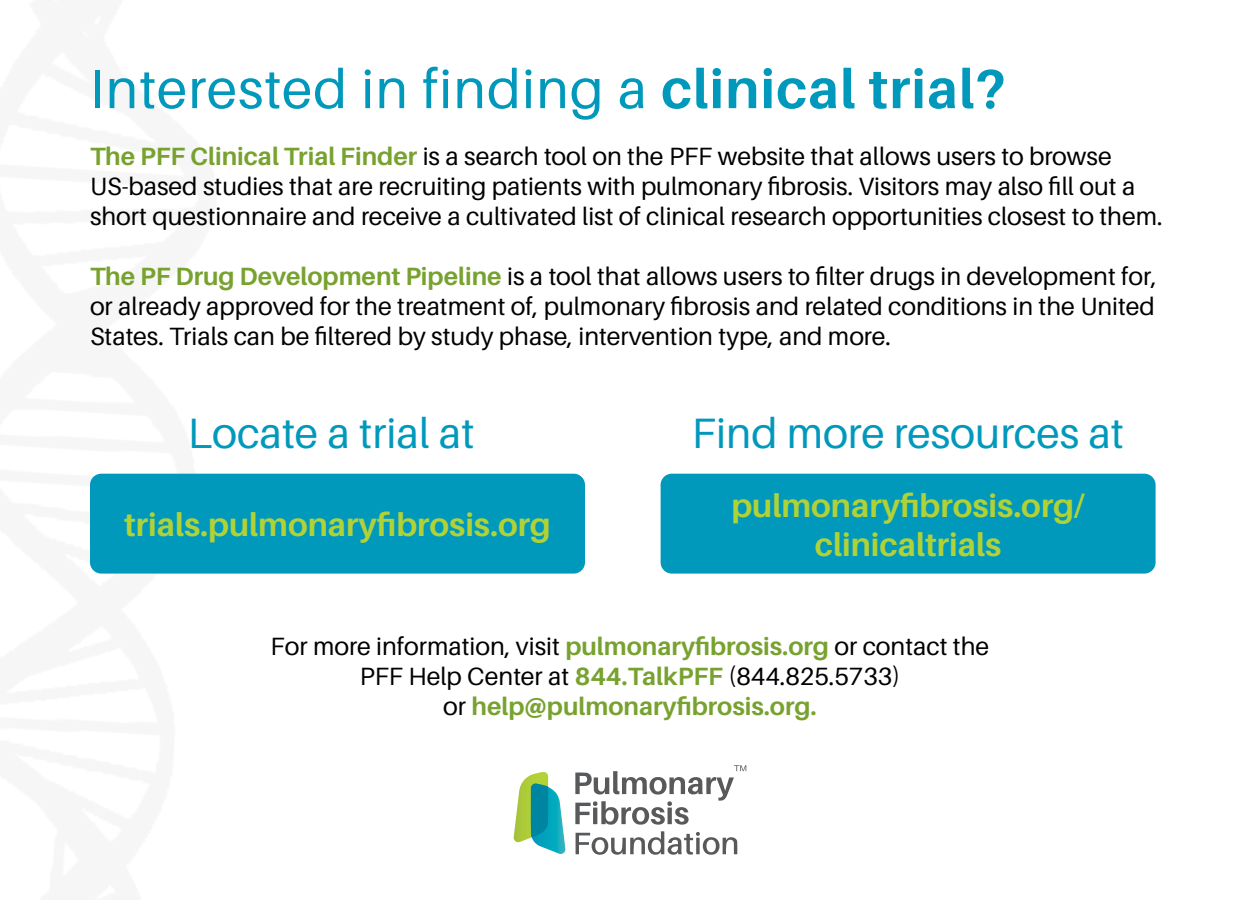
<style>
.page{position:relative;width:1260px;height:900px;background:#fff}
.page>*{position:absolute;margin:0;border:0;box-sizing:border-box;transform-origin:0 0}
.t1{font:55px "Aileron";letter-spacing:.02em;color:#0099bc}
.t2{font:42.5px "Aileron";color:#0099bc}
.t3{font:700 32.5px/39px "Aileron";color:#b1d237;text-align:center}
.t4{font:25px/30px "Aileron";color:#000}
.s1{font-weight:700}
.s2{font-weight:700;color:#78a22f}
</style>
<div class="page">
<div style="left:90px;top:474px;width:495px;height:100px;background:#0099bc;border-radius:11px"></div>
<svg style="left:513px;top:772px;width:53px;height:82px"></svg>
<svg style="left:575px;top:765px;width:171px;height:90px"></svg>
<div style="left:661px;top:474px;width:495px;height:100px;background:#0099bc;border-radius:11px"></div>
<h1 class="t1" style="left:90px;top:59px;width:917px">Interested in finding a <span class="s1">clinical trial?</span></h1>
<p class="t4" style="left:90px;top:141px;width:1074px"><span class="s2">The PFF Clinical Trial Finder</span> is a search tool on the PFF website that allows users to browse<br>US-based studies that are recruiting patients with pulmonary fibrosis. Visitors may also fill out a short questionnaire and receive a cultivated list of clinical research opportunities closest to them.</p>
<p class="t4" style="left:90px;top:261px;width:1068px;text-align:justify"><span class="s2">The PF Drug Development Pipeline</span> is a tool that allows users to filter drugs in development for, or already approved for the treatment of, pulmonary fibrosis and related conditions in the United States. Trials can be filtered by study phase, intervention type, and more.</p>
<h2 class="t2" style="left:188px;top:410px;width:288px">Locate a trial at</h2>
<h3 class="t3" style="left:124px;top:506px;width:428px">trials.pulmonaryfibrosis.org</h3>
<h2 class="t2" style="left:692px;top:410px;width:434px">Find more resources at</h2>
<h3 class="t3" style="left:731px;top:486px;width:355px">pulmonaryfibrosis.org/ clinicaltrials</h3>
<p class="t4" style="left:271px;top:631px;width:720px;text-align:center">For more information, visit <span class="s2">pulmonaryfibrosis.org</span> or contact the<br>PFF Help Center at <span class="s2">844.TalkPFF</span> (844.825.5733)<br>or <span class="s2">help@pulmonaryfibrosis.org.</span></p>
</div>
